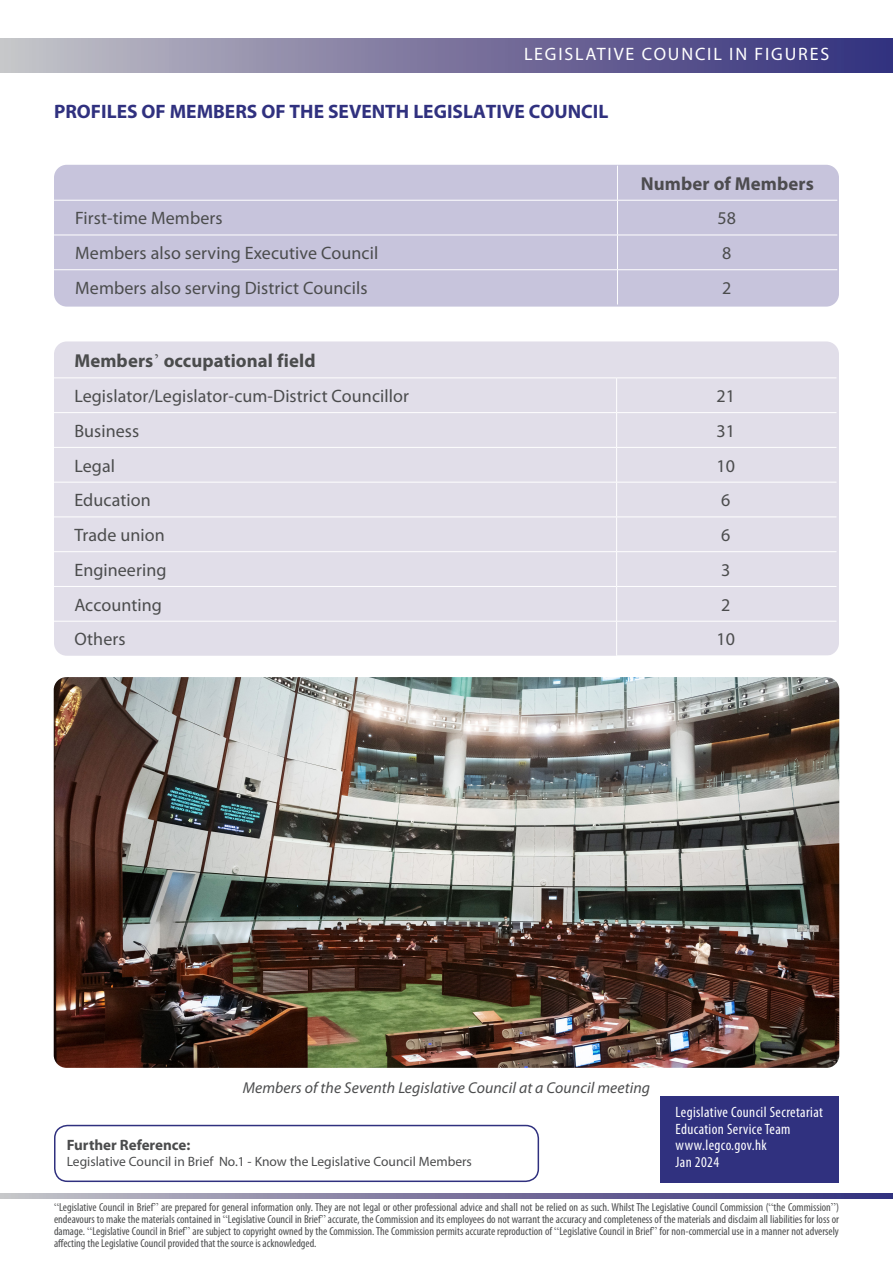
<style>
.page{position:relative;width:893px;height:1263px;background:#fff}
.page>*{position:absolute;margin:0;border:0;box-sizing:border-box;transform-origin:0 0}
.t1{font:700 19.5px "Myriad Pro";color:#30317f}
.t2{font:700 18.75px "Myriad Pro";letter-spacing:.005em;color:#4b4c4d}
.t3{font:700 18.75px "Myriad Pro";letter-spacing:.005em;color:#4d4c4f}
.t4{font:18px "Myriad Pro";letter-spacing:.005em;color:#4b4c4d}
.t5{font:18px "Myriad Pro";letter-spacing:.1em;color:#fff}
.t6{font:italic 15.75px "Myriad Pro";letter-spacing:.005em;color:#4b4c4d}
.t7{font:condensed 15px "Myriad Pro";letter-spacing:.025em;color:#fff}
.t8{font:700 15px "Myriad Pro";color:#4b4c4d}
.t9{font:13.5px "Myriad Pro";color:#4b4c4d}
.t10{font:condensed 11.55px/12px "Myriad Pro";color:#4b4c4d;text-align:justify}
.s1{font-family:"Times New Roman";font-weight:400}
.s2{font-family:"Times New Roman";font-stretch:normal}
</style>
<div class="page">
<svg style="left:0;top:1194px;width:893px;height:4px;background:#7b77a0"></svg>
<div style="left:0;top:38px;width:893px;height:34px;background:linear-gradient(to right,#c4c1c6,#332d7a)"></div>
<div style="left:54px;top:1125px;width:485px;height:57px;border:2px solid #30317f;border-radius:13px"></div>
<div style="left:660px;top:1096px;width:179px;height:86px;background:#30317f"></div>
<div style="left:54px;top:165px;width:785px;height:142px;background:#c7c4dc;border-radius:13px"></div>
<div style="left:54px;top:341px;width:785px;height:315px;background:#e1dee9;border-radius:13px"></div>
<hr style="left:617px;top:166px;width:1px;height:34px;background:#fff">
<hr style="left:54px;top:200px;width:563px;height:1px;background:#fff">
<hr style="left:617px;top:200px;width:220px;height:1px;background:#fff">
<hr style="left:617px;top:201px;width:1px;height:34px;background:#fff">
<hr style="left:54px;top:235px;width:563px;height:1px;background:#fff">
<hr style="left:617px;top:235px;width:220px;height:1px;background:#fff">
<hr style="left:617px;top:235px;width:1px;height:34px;background:#fff">
<hr style="left:54px;top:269px;width:563px;height:1px;background:#fff">
<hr style="left:617px;top:269px;width:220px;height:1px;background:#fff">
<hr style="left:617px;top:270px;width:1px;height:34px;background:#fff">
<hr style="left:53px;top:412px;width:564px;height:1px;background:#fff">
<hr style="left:617px;top:412px;width:219px;height:1px;background:#fff">
<hr style="left:53px;top:447px;width:564px;height:1px;background:#fff">
<hr style="left:617px;top:447px;width:219px;height:1px;background:#fff">
<hr style="left:53px;top:482px;width:564px;height:1px;background:#fff">
<hr style="left:617px;top:482px;width:219px;height:1px;background:#fff">
<hr style="left:53px;top:516px;width:564px;height:1px;background:#fff">
<hr style="left:617px;top:516px;width:219px;height:1px;background:#fff">
<hr style="left:53px;top:551px;width:564px;height:1px;background:#fff">
<hr style="left:617px;top:551px;width:219px;height:1px;background:#fff">
<hr style="left:53px;top:586px;width:564px;height:1px;background:#fff">
<hr style="left:617px;top:586px;width:219px;height:1px;background:#fff">
<hr style="left:53px;top:621px;width:564px;height:1px;background:#fff">
<hr style="left:617px;top:621px;width:219px;height:1px;background:#fff">
<hr style="left:53px;top:377px;width:564px;height:1px;background:#fff">
<hr style="left:617px;top:377px;width:219px;height:1px;background:#fff">
<hr style="left:616px;top:378px;width:1px;height:34px;background:#fff">
<hr style="left:616px;top:413px;width:1px;height:34px;background:#fff">
<hr style="left:616px;top:448px;width:1px;height:34px;background:#fff">
<hr style="left:616px;top:482px;width:1px;height:34px;background:#fff">
<hr style="left:616px;top:517px;width:1px;height:34px;background:#fff">
<hr style="left:616px;top:552px;width:1px;height:34px;background:#fff">
<hr style="left:616px;top:587px;width:1px;height:34px;background:#fff">
<hr style="left:616px;top:622px;width:1px;height:34px;background:#fff">
<img style="left:54px;top:677px;width:785px;height:391px">
<h3 class="t5" style="left:524px;top:43px;width:307px">LEGISLATIVE COUNCIL IN FIGURES</h3>
<p class="t1" style="left:54px;top:98px;width:556px">PROFILES OF MEMBERS OF THE SEVENTH LEGISLATIVE COUNCIL</p>
<p class="t3" style="left:641px;top:171px;width:174px">Number of Members</p>
<p class="t4" style="left:75px;top:207px;width:149px">First-time Members</p>
<p class="t4" style="left:717px;top:207px;width:20px">58</p>
<p class="t4" style="left:75px;top:242px;width:304px">Members also serving Executive Council</p>
<p class="t4" style="left:722px;top:242px;width:11px">8</p>
<p class="t4" style="left:75px;top:277px;width:294px">Members also serving District Councils</p>
<p class="t4" style="left:722px;top:277px;width:11px">2</p>
<p class="t2" style="left:74px;top:349px;width:243px">Members<span class="s1">’</span> occupational field</p>
<p class="t4" style="left:74px;top:385px;width:336px">Legislator/Legislator-cum-District Councillor</p>
<p class="t4" style="left:716px;top:385px;width:20px">21</p>
<p class="t4" style="left:74px;top:420px;width:66px">Business</p>
<p class="t4" style="left:716px;top:420px;width:20px">31</p>
<p class="t4" style="left:74px;top:454px;width:42px">Legal</p>
<p class="t4" style="left:716px;top:454px;width:20px">10</p>
<p class="t4" style="left:74px;top:489px;width:78px">Education</p>
<p class="t4" style="left:721px;top:489px;width:11px">6</p>
<p class="t4" style="left:74px;top:524px;width:92px">Trade union</p>
<p class="t4" style="left:721px;top:524px;width:11px">6</p>
<p class="t4" style="left:74px;top:559px;width:94px">Engineering</p>
<p class="t4" style="left:721px;top:559px;width:11px">3</p>
<p class="t4" style="left:74px;top:593px;width:89px">Accounting</p>
<p class="t4" style="left:721px;top:593px;width:11px">2</p>
<p class="t4" style="left:74px;top:628px;width:53px">Others</p>
<p class="t4" style="left:716px;top:628px;width:20px">10</p>
<p class="t6" style="left:243px;top:1078px;width:409px">Members of the Seventh Legislative Council at a Council meeting</p>
<p class="t8" style="left:67px;top:1135px;width:125px">Further Reference:</p>
<p class="t9" style="left:67px;top:1153px;width:407px">Legislative Council in Brief No.1 - Know the Legislative Council Members</p>
<p class="t7" style="left:676px;top:1103px;width:149px">Legislative Council Secretariat</p>
<p class="t7" style="left:676px;top:1120px;width:116px">Education Service Team</p>
<p class="t7" style="left:676px;top:1136px;width:93px">www.legco.gov.hk</p>
<p class="t7" style="left:676px;top:1153px;width:45px">Jan 2024</p>
<p class="t10" style="left:54px;top:1201px;width:787px"><span class="s2">“</span>Legislative Council in Brief<span class="s2">”</span> are prepared for general information only. They are not legal or other professional advice and shall not be relied on as such. Whilst The Legislative Council Commission (<span class="s2">“</span>the Commission<span class="s2">”</span>) endeavours to make the materials contained in <span class="s2">“</span>Legislative Council in Brief<span class="s2">”</span> accurate, the Commission and its employees do not warrant the accuracy and completeness of the materials and disclaim all liabilities for loss or damage. <span class="s2">“</span>Legislative Council in Brief<span class="s2">”</span> are subject to copyright owned by the Commission. The Commission permits accurate reproduction of <span class="s2">“</span>Legislative Council in Brief<span class="s2">”</span> for non-commercial use in a manner not adversely affecting the Legislative Council provided that the source is acknowledged.</p>
</div>
